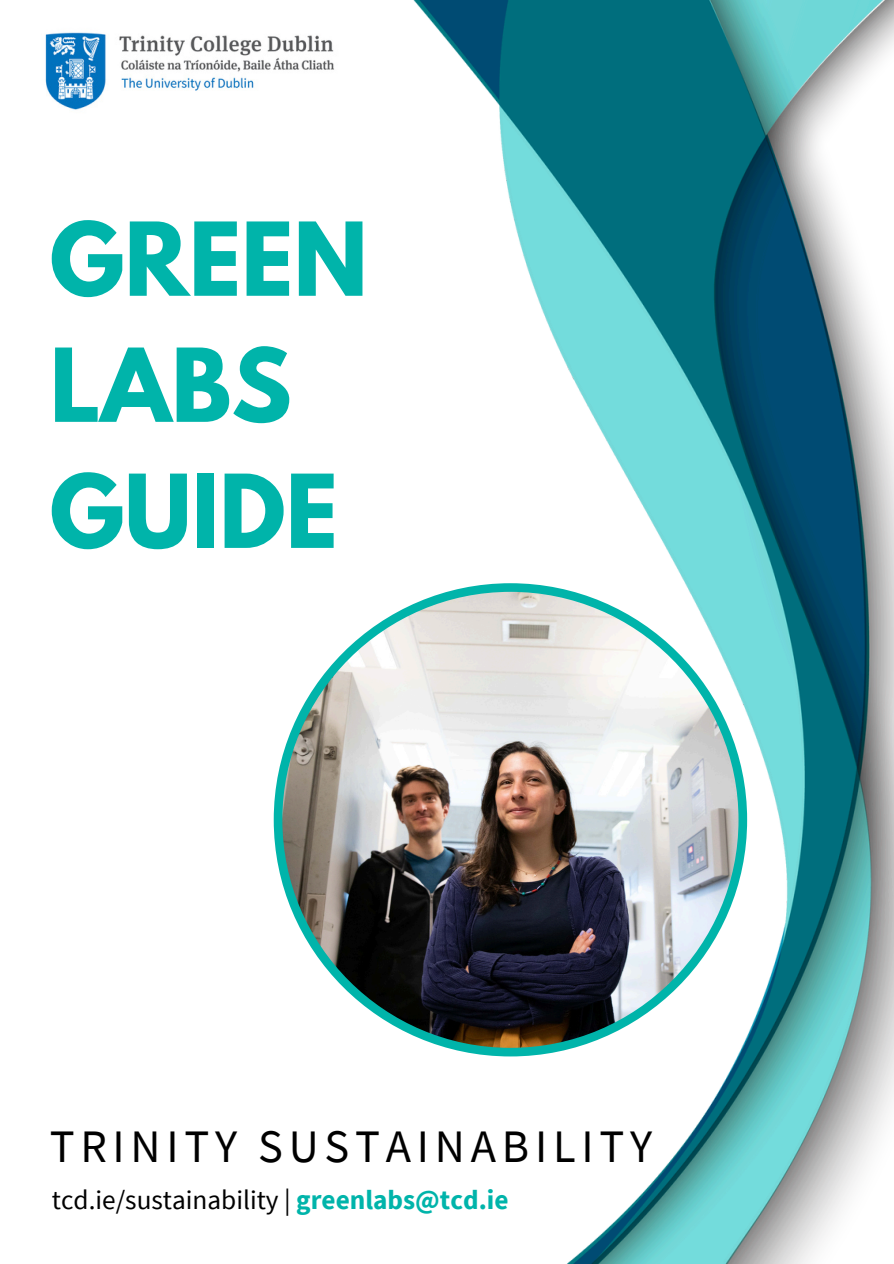
<style>
.page{position:relative;width:894px;height:1264px;background:#fff}
.page>*{position:absolute;margin:0;border:0;box-sizing:border-box;transform-origin:0 0}
.t1{font:700 90px/126px "League Spartan";color:#00b4aa}
.t2{font:46.5px "Source Sans Pro";letter-spacing:.125em;color:#000}
.t3{font:27.3px "Source Sans Pro";color:#000}
.s1{font-weight:700;color:#00b4aa}
</style>
<div class="page">
<img style="left:413px;top:0;width:480px;height:1263px">
<img style="left:274px;top:583px;width:473px;height:473px">
<img style="left:45px;top:32px;width:289px;height:78px">
<p class="t1" style="left:50px;top:208px;width:319px">GREEN<br>LABS<br>GUIDE</p>
<h1 class="t2" style="left:50px;top:1115px;width:604px">TRINITY SUSTAINABILITY</h1>
<p class="t3" style="left:52px;top:1181px;width:458px">tcd.ie/sustainability | <span class="s1">greenlabs@tcd.ie</span></p>
</div>
